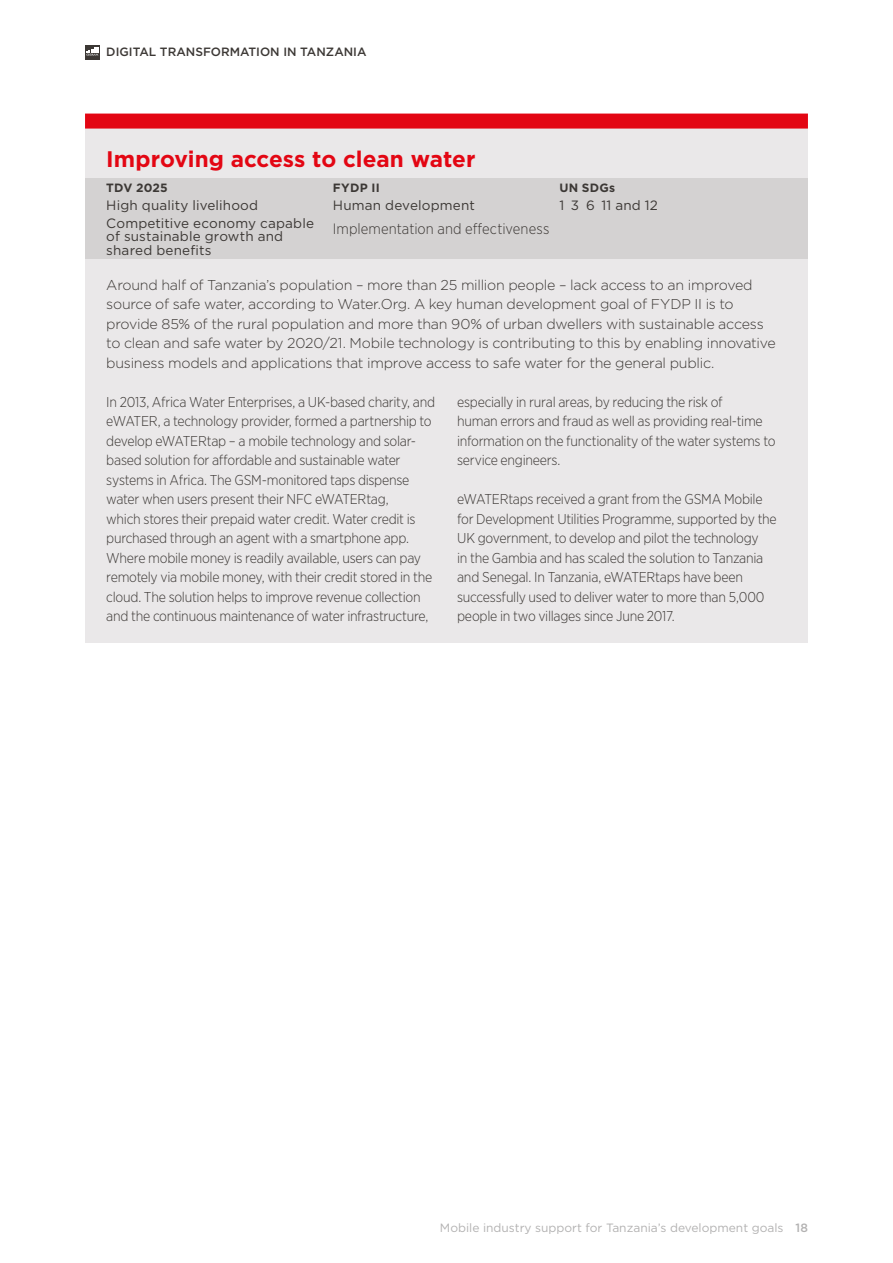
<style>
.page{position:relative;width:893px;height:1263px;background:#fff}
.page>*{position:absolute;margin:0;border:0;box-sizing:border-box;transform-origin:0 0}
.t1{font:700 22.5px "Gotham";color:#e30613}
.t2{font:300 15px "Gotham Narrow";letter-spacing:.005em;color:#3c3835}
.t3{font:300 14.25px/19.5px "Gotham Narrow";letter-spacing:-.02em;color:#3c3835}
.t4{font:300 14.25px/19.5px "Gotham";letter-spacing:-.02em;color:#3c3835}
.t5{font:13.5px/17.7px "Gotham";letter-spacing:.015em;color:#3c3835}
.t6{font:12px "Gotham";color:#b3b2b2}
.t7{font:500 12px "Gotham";color:#3c3835}
.t8{font:700 12px "Gotham";letter-spacing:.02em;color:#3c3835}
.s1{font-weight:500}
</style>
<div class="page">
<svg style="left:85px;top:45px;width:15px;height:15px"></svg>
<svg style="left:86px;top:48px;width:13px;height:8px"></svg>
<div style="left:85px;top:128px;width:723px;height:515px;background:#eae8e9"></div>
<div style="left:85px;top:114px;width:723px;height:15px;background:#e30613"></div>
<div style="left:85px;top:179px;width:722px;height:80px;background:#d4d2d2"></div>
<p class="t7" style="left:106px;top:44px;width:262px">DIGITAL TRANSFORMATION IN TANZANIA</p>
<h1 class="t1" style="left:106px;top:144px;width:371px">Improving access to clean water</h1>
<p class="t8" style="left:106px;top:180px;width:63px">TDV 2025</p>
<p class="t5" style="left:106px;top:196px;width:209px">High quality livelihood<br>Competitive economy capable</p>
<p class="t5" style="left:106px;top:230px;width:178px;line-height:13.5px">of sustainable growth and shared benefits</p>
<p class="t8" style="left:333px;top:180px;width:48px">FYDP II</p>
<p class="t5" style="left:333px;top:196px;width:144px">Human development</p>
<p class="t2" style="left:333px;top:219px;width:218px">Implementation and effectiveness</p>
<p class="t8" style="left:559px;top:180px;width:57px">UN SDGs</p>
<p class="t5" style="left:559px;top:196px;width:100px">1 3 6 11 and 12</p>
<p class="t4" style="left:106px;top:275px;width:671px">Around half of Tanzania’s population – more than 25 million people – lack access to an improved source of safe water, according to Water.Org. A key human development goal of FYDP II is to provide 85% of the rural population and more than 90% of urban dwellers with sustainable access to clean and safe water by 2020/21. Mobile technology is contributing to this by enabling innovative business models and applications that improve access to safe water for the general public.</p>
<p class="t3" style="left:106px;top:392px;width:330px">In 2013, Africa Water Enterprises, a UK-based charity, and eWATER, a technology provider, formed a partnership to develop eWATERtap – a mobile technology and solar&shy;based solution for affordable and sustainable water systems in Africa. The GSM-monitored taps dispense water when users present their NFC eWATERtag,<br>which stores their prepaid water credit. Water credit is purchased through an agent with a smartphone app.<br>Where mobile money is readily available, users can pay remotely via mobile money, with their credit stored in the cloud. The solution helps to improve revenue collection and the continuous maintenance of water infrastructure,</p>
<p class="t3" style="left:457px;top:392px;width:320px">especially in rural areas, by reducing the risk of<br>human errors and fraud as well as providing real-time information on the functionality of the water systems to service engineers.</p>
<p class="t3" style="left:457px;top:489px;width:321px">eWATERtaps received a grant from the GSMA Mobile for Development Utilities Programme, supported by the UK government, to develop and pilot the technology<br>in the Gambia and has scaled the solution to Tanzania and Senegal. In Tanzania, eWATERtaps have been successfully used to deliver water to more than 5,000 people in two villages since June 2017.</p>
<p class="t6" style="left:440px;top:1220px;width:369px">Mobile industry support for Tanzania’s development goals <span class="s1">18</span></p>
</div>
